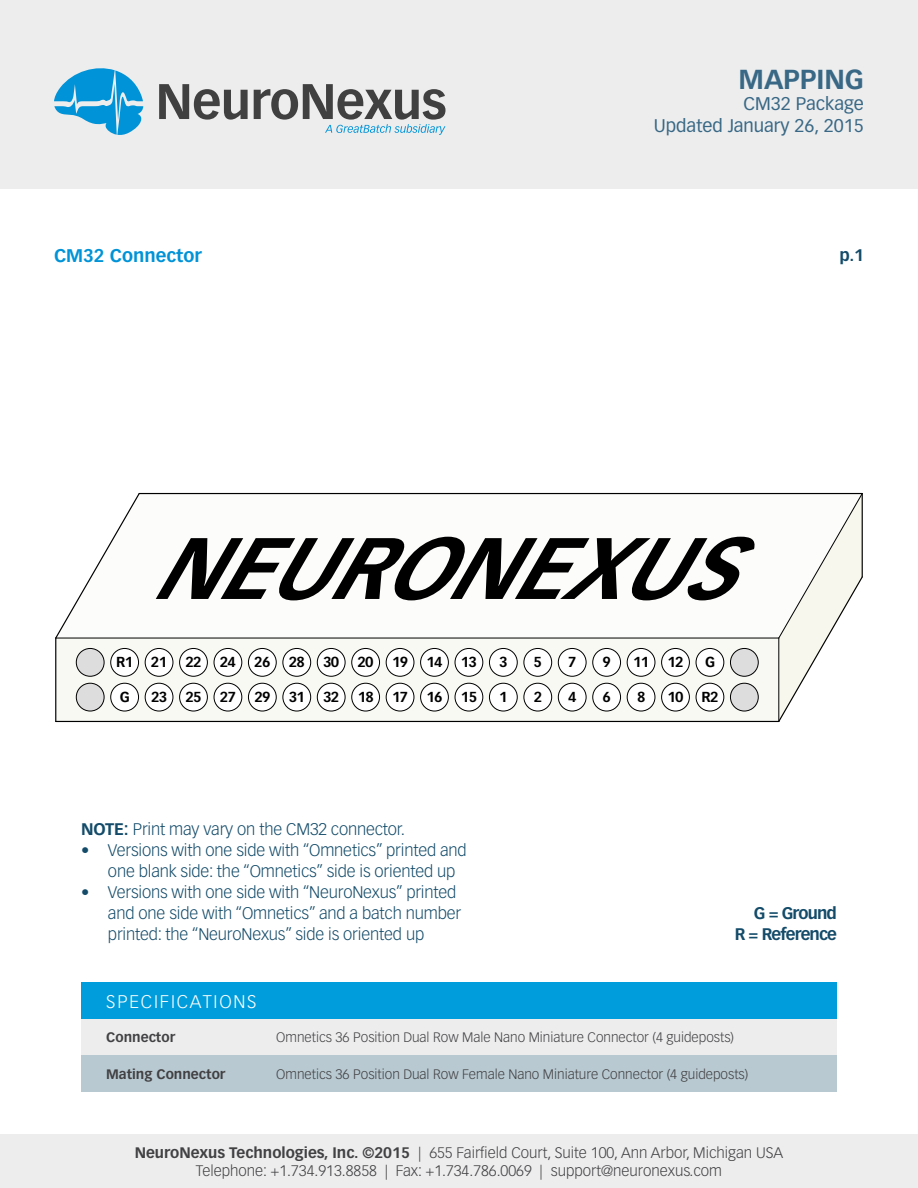
<style>
.page{position:relative;width:918px;height:1188px;background:#fff}
.page>*{position:absolute;margin:0;border:0;box-sizing:border-box;transform-origin:0 0}
.t1{font:italic 700 85.5px "Vectora LT Std";color:#000}
.t2{font:700 27px "Vectora LT Std";color:#386885}
.t3{font:18px/21.6px "Vectora LT Std";color:#386885;text-align:right}
.t4{font:300 18px "Vectora LT Std";letter-spacing:.1em;color:#fff}
.t5{font:700 18px "Vectora LT Std";color:#0193d7}
.t6{font:300 16.5px/21px "Vectora LT Std";letter-spacing:-.01em;color:#134b69}
.t7{font:700 16.5px/21px "Vectora LT Std";letter-spacing:-.05em;color:#134b69;text-align:right}
.t8{font:300 15px/18px "Vectora LT Std";color:#414042;text-align:center}
.t9{font:700 14.25px "Vectora LT Std";letter-spacing:-.05em;color:#000}
.t10{font:300 13.5px "Vectora LT Std";color:#414042}
.t11{font:700 13.5px "Vectora LT Std";color:#414042}
.s1{font-weight:700}
</style>
<div class="page">
<div style="left:0;top:0;width:918px;height:189px;background:#ededee"></div>
<svg style="left:159px;top:84px;width:89px;height:36px"></svg>
<svg style="left:54px;top:68px;width:90px;height:67px"></svg>
<svg style="left:254px;top:84px;width:192px;height:51px"></svg>
<div style="left:0;top:1134px;width:918px;height:54px;background:#ededee"></div>
<div style="left:81px;top:983px;width:756px;height:36px;background:#009ddc"></div>
<div style="left:81px;top:1019px;width:756px;height:36px;background:#ededee"></div>
<div style="left:81px;top:1055px;width:756px;height:37px;background:#b8c9d1"></div>
<svg style="left:141px;top:494px;width:636px;height:144px"></svg>
<svg style="left:56px;top:639px;width:721px;height:82px;fill:#f9f9f4"></svg>
<div style="left:730px;top:648px;width:28px;height:28px;background:#ddd;border-radius:50%"></div>
<div style="left:730px;top:683px;width:28px;height:28px;background:#ddd;border-radius:50%"></div>
<div style="left:76px;top:648px;width:28px;height:28px;background:#ddd;border-radius:50%"></div>
<div style="left:76px;top:683px;width:28px;height:28px;background:#ddd;border-radius:50%"></div>
<hr style="left:55px;top:638px;width:1px;height:83px;background:#000">
<div style="left:592px;top:648px;width:29px;height:29px;border:1px solid #000;border-radius:50%"></div>
<div style="left:627px;top:648px;width:28px;height:29px;border:1px solid #000;border-radius:50%"></div>
<div style="left:661px;top:648px;width:29px;height:29px;border:1px solid #000;border-radius:50%"></div>
<div style="left:696px;top:648px;width:28px;height:29px;border:1px solid #000;border-radius:50%"></div>
<div style="left:730px;top:648px;width:29px;height:29px;border:1px solid #000;border-radius:50%"></div>
<div style="left:317px;top:648px;width:28px;height:29px;border:1px solid #000;border-radius:50%"></div>
<div style="left:351px;top:648px;width:29px;height:29px;border:1px solid #000;border-radius:50%"></div>
<div style="left:386px;top:648px;width:28px;height:29px;border:1px solid #000;border-radius:50%"></div>
<div style="left:420px;top:648px;width:29px;height:29px;border:1px solid #000;border-radius:50%"></div>
<div style="left:455px;top:648px;width:28px;height:29px;border:1px solid #000;border-radius:50%"></div>
<div style="left:489px;top:648px;width:29px;height:29px;border:1px solid #000;border-radius:50%"></div>
<div style="left:524px;top:648px;width:28px;height:29px;border:1px solid #000;border-radius:50%"></div>
<div style="left:283px;top:648px;width:28px;height:29px;border:1px solid #000;border-radius:50%"></div>
<div style="left:248px;top:648px;width:29px;height:29px;border:1px solid #000;border-radius:50%"></div>
<div style="left:214px;top:648px;width:28px;height:29px;border:1px solid #000;border-radius:50%"></div>
<div style="left:179px;top:648px;width:29px;height:29px;border:1px solid #000;border-radius:50%"></div>
<div style="left:145px;top:648px;width:28px;height:29px;border:1px solid #000;border-radius:50%"></div>
<div style="left:110px;top:648px;width:29px;height:29px;border:1px solid #000;border-radius:50%"></div>
<div style="left:76px;top:648px;width:28px;height:29px;border:1px solid #000;border-radius:50%"></div>
<div style="left:558px;top:683px;width:28px;height:28px;border:1px solid #000;border-radius:50%"></div>
<div style="left:592px;top:683px;width:29px;height:28px;border:1px solid #000;border-radius:50%"></div>
<div style="left:627px;top:683px;width:28px;height:28px;border:1px solid #000;border-radius:50%"></div>
<div style="left:661px;top:683px;width:29px;height:28px;border:1px solid #000;border-radius:50%"></div>
<div style="left:696px;top:683px;width:28px;height:28px;border:1px solid #000;border-radius:50%"></div>
<div style="left:730px;top:683px;width:29px;height:28px;border:1px solid #000;border-radius:50%"></div>
<div style="left:317px;top:683px;width:28px;height:28px;border:1px solid #000;border-radius:50%"></div>
<div style="left:351px;top:683px;width:29px;height:28px;border:1px solid #000;border-radius:50%"></div>
<div style="left:386px;top:683px;width:28px;height:28px;border:1px solid #000;border-radius:50%"></div>
<div style="left:420px;top:683px;width:29px;height:28px;border:1px solid #000;border-radius:50%"></div>
<div style="left:455px;top:683px;width:28px;height:28px;border:1px solid #000;border-radius:50%"></div>
<div style="left:489px;top:683px;width:29px;height:28px;border:1px solid #000;border-radius:50%"></div>
<div style="left:524px;top:683px;width:28px;height:28px;border:1px solid #000;border-radius:50%"></div>
<div style="left:283px;top:683px;width:28px;height:28px;border:1px solid #000;border-radius:50%"></div>
<div style="left:248px;top:683px;width:29px;height:28px;border:1px solid #000;border-radius:50%"></div>
<div style="left:214px;top:683px;width:28px;height:28px;border:1px solid #000;border-radius:50%"></div>
<div style="left:179px;top:683px;width:29px;height:28px;border:1px solid #000;border-radius:50%"></div>
<div style="left:145px;top:683px;width:28px;height:28px;border:1px solid #000;border-radius:50%"></div>
<div style="left:110px;top:683px;width:29px;height:28px;border:1px solid #000;border-radius:50%"></div>
<div style="left:76px;top:683px;width:28px;height:28px;border:1px solid #000;border-radius:50%"></div>
<hr style="left:139px;top:493px;width:723px;height:1px;background:#000">
<svg style="left:777px;top:493px;width:86px;height:230px"></svg>
<hr style="left:862px;top:494px;width:1px;height:83px;background:#000">
<hr style="left:56px;top:638px;width:723px;height:1px;background:#000">
<hr style="left:56px;top:721px;width:723px;height:1px;background:#000">
<svg style="left:55px;top:492px;width:86px;height:148px"></svg>
<div style="left:558px;top:648px;width:28px;height:29px;border:1px solid #000;border-radius:50%"></div>
<p class="t5" style="left:54px;top:245px;width:149px">CM32 Connector</p>
<h2 class="t2" style="left:739px;top:63px;width:127px">MAPPING</h2>
<p class="t3" style="left:654px;top:93px;width:212px">CM32 Package<br>Updated January 26, 2015</p>
<p class="t7" style="left:840px;top:245px;width:26px">p.1</p>
<h1 class="t1" style="left:150px;top:517px;width:642px">NEURONEXUS</h1>
<p class="t9" style="left:116px;top:654px;width:18px">R1</p>
<p class="t9" style="left:151px;top:654px;width:18px">21</p>
<p class="t9" style="left:185px;top:654px;width:18px">22</p>
<p class="t9" style="left:220px;top:654px;width:18px">24</p>
<p class="t9" style="left:254px;top:654px;width:18px">26</p>
<p class="t9" style="left:289px;top:654px;width:18px">28</p>
<p class="t9" style="left:323px;top:654px;width:18px">30</p>
<p class="t9" style="left:358px;top:654px;width:18px">20</p>
<p class="t9" style="left:392px;top:654px;width:18px">19</p>
<p class="t9" style="left:426px;top:654px;width:18px">14</p>
<p class="t9" style="left:461px;top:654px;width:18px">13</p>
<p class="t9" style="left:499px;top:654px;width:10px">3</p>
<p class="t9" style="left:534px;top:654px;width:10px">5</p>
<p class="t9" style="left:568px;top:654px;width:10px">7</p>
<p class="t9" style="left:603px;top:654px;width:10px">9</p>
<p class="t9" style="left:633px;top:654px;width:18px">11</p>
<p class="t9" style="left:668px;top:654px;width:18px">12</p>
<p class="t9" style="left:705px;top:654px;width:12px">G</p>
<p class="t9" style="left:120px;top:688px;width:12px">G</p>
<p class="t9" style="left:151px;top:688px;width:18px">23</p>
<p class="t9" style="left:186px;top:688px;width:18px">25</p>
<p class="t9" style="left:220px;top:688px;width:18px">27</p>
<p class="t9" style="left:254px;top:688px;width:18px">29</p>
<p class="t9" style="left:289px;top:688px;width:18px">31</p>
<p class="t9" style="left:323px;top:688px;width:18px">32</p>
<p class="t9" style="left:358px;top:688px;width:18px">18</p>
<p class="t9" style="left:392px;top:688px;width:18px">17</p>
<p class="t9" style="left:427px;top:688px;width:18px">16</p>
<p class="t9" style="left:461px;top:688px;width:18px">15</p>
<p class="t9" style="left:499px;top:688px;width:10px">1</p>
<p class="t9" style="left:534px;top:688px;width:10px">2</p>
<p class="t9" style="left:568px;top:688px;width:10px">4</p>
<p class="t9" style="left:603px;top:688px;width:10px">6</p>
<p class="t9" style="left:637px;top:688px;width:10px">8</p>
<p class="t9" style="left:668px;top:688px;width:18px">10</p>
<p class="t9" style="left:702px;top:688px;width:18px">R2</p>
<p class="t6" style="left:81px;top:818px;width:326px"><span class="s1">NOTE:</span> Print may vary on the CM32 connector.</p>
<p class="t6" style="left:108px;top:839px;width:360px;text-indent:-27px">• Versions with one side with “Omnetics” printed and one blank side: the “Omnetics” side is oriented up</p>
<p class="t6" style="left:108px;top:881px;width:355px;text-indent:-27px">• Versions with one side with “NeuroNexus” printed and one side with “Omnetics” and a batch number printed: the “NeuroNexus” side is oriented up</p>
<p class="t7" style="left:735px;top:902px;width:104px">G = Ground<br>R = Reference</p>
<p class="t4" style="left:106px;top:991px;width:152px">SPECIFICATIONS</p>
<p class="t11" style="left:106px;top:1030px;width:71px">Connector</p>
<p class="t11" style="left:106px;top:1066px;width:121px">Mating Connector</p>
<p class="t10" style="left:276px;top:1030px;width:459px">Omnetics 36 Position Dual Row Male Nano Miniature Connector (4 guideposts)</p>
<p class="t10" style="left:276px;top:1066px;width:474px">Omnetics 36 Position Dual Row Female Nano Miniature Connector (4 guideposts)</p>
<p class="t8" style="left:135px;top:1144px;width:650px"><span class="s1">NeuroNexus Technologies, Inc. ©2015</span> | 655 Fairfield Court, Suite 100, Ann Arbor, Michigan USA<br>Telephone: +1.734.913.8858 | Fax: +1.734.786.0069 | support@neuronexus.com</p>
</div>
